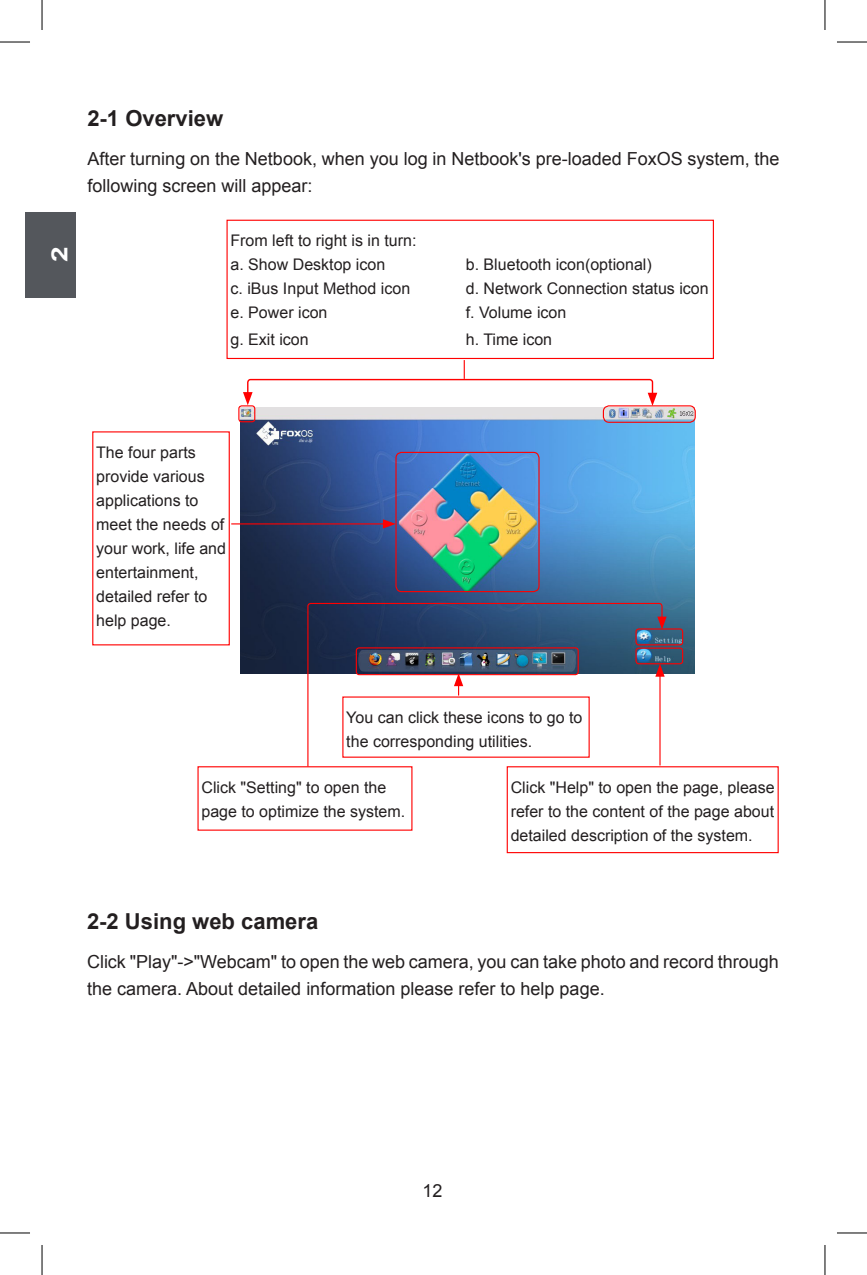
<style>
.page{position:relative;width:867px;height:1275px;background:#fff}
.page>*{position:absolute;margin:0;border:0;box-sizing:border-box;transform-origin:0 0}
.t1{font:700 22.4px "Arial";color:#fff;scale:1.25 1}
.t2{font:700 22px "Arial";color:#231f20}
.t3{font:18px/27px "Arial";color:#231f20}
.t4{font:16px/24px "Arial";color:#231f20}
</style>
<div class="page">
<div style="left:25px;top:212px;width:51px;height:85px;background:#54575c"></div>
<div style="left:506px;top:766px;width:272px;height:87px;border:1px solid #f00"></div>
<div style="left:226px;top:220px;width:487px;height:139px;border:1px solid #f00"></div>
<img style="left:241px;top:408px;width:453px;height:265px">
<div style="left:395px;top:452px;width:144px;height:140px;border:1px solid #f00;border-radius:6px"></div>
<div style="left:602px;top:405px;width:93px;height:18px;border:1px solid #f00;border-radius:6px"></div>
<div style="left:635px;top:628px;width:48px;height:17px;border:1px solid #f00;border-radius:3px"></div>
<hr style="left:231px;top:523px;width:155px;height:1px;background:#f00">
<svg style="left:383px;top:519px;width:12px;height:9px"></svg>
<div style="left:92px;top:431px;width:138px;height:214px;border:1px solid #f00"></div>
<svg style="left:307px;top:602px;width:356px;height:165px"></svg>
<svg style="left:657px;top:616px;width:9px;height:13px"></svg>
<svg style="left:243px;top:360px;width:414px;height:46px"></svg>
<div style="left:635px;top:647px;width:48px;height:17px;border:1px solid #f00;border-radius:3px"></div>
<hr style="left:659px;top:673px;width:1px;height:92px;background:#f00">
<svg style="left:655px;top:664px;width:9px;height:12px"></svg>
<div style="left:238px;top:405px;width:17px;height:17px;border:1px solid #f00;border-radius:3px"></div>
<hr style="left:0;top:42px;width:30px;height:1px;background:#000">
<hr style="left:836px;top:42px;width:30px;height:1px;background:#000">
<hr style="left:0;top:1232px;width:30px;height:1px;background:#000">
<hr style="left:836px;top:1232px;width:30px;height:1px;background:#000">
<hr style="left:42px;top:0;width:1px;height:30px;background:#000">
<hr style="left:42px;top:1245px;width:1px;height:30px;background:#000">
<hr style="left:824px;top:0;width:1px;height:30px;background:#000">
<hr style="left:824px;top:1245px;width:1px;height:30px;background:#000">
<h1 class="t1" style="left:45px;top:262px;width:14px;rotate:-90deg">2</h1>
<h2 class="t2" style="left:87px;top:104px;width:137px">2-1 Overview</h2>
<p class="t3" style="left:87px;top:145px;width:693px">After turning on the Netbook, when you log in Netbook's pre-loaded FoxOS system, the following screen will appear:</p>
<p class="t4" style="left:230px;top:229px;width:187px">From left to right is in turn: a. Show Desktop icon</p>
<p class="t4" style="left:465px;top:253px;width:187px">b. Bluetooth icon(optional)</p>
<p class="t4" style="left:230px;top:277px;width:181px">c. iBus Input Method icon</p>
<p class="t4" style="left:465px;top:277px;width:244px">d. Network Connection status icon</p>
<p class="t4" style="left:230px;top:301px;width:98px">e. Power icon</p>
<p class="t4" style="left:465px;top:301px;width:102px">f. Volume icon</p>
<p class="t4" style="left:230px;top:328px;width:80px">g. Exit icon</p>
<p class="t4" style="left:465px;top:328px;width:88px">h. Time icon</p>
<p class="t4" style="left:96px;top:440px;width:131px">The four parts provide various applications to meet the needs of your work, life and entertainment, detailed refer to help page.</p>
<p class="t4" style="left:346px;top:705px;width:237px">You can click these icons to go to the corresponding utilities.</p>
<p class="t4" style="left:201px;top:775px;width:205px">Click "Setting" to open the page to optimize the system.</p>
<p class="t4" style="left:510px;top:775px;width:265px;text-align:justify">Click "Help" to open the page, please refer to the content of the page about detailed description of the system.</p>
<h2 class="t2" style="left:87px;top:906px;width:233px">2-2 Using web camera</h2>
<p class="t3" style="left:87px;top:948px;width:693px">Click "Play"-&gt;"Webcam" to open the web camera, you can take photo and record through the camera. About detailed information please refer to help page.</p>
<p class="t3" style="left:422px;top:1177px;width:22px">12</p>
</div>
